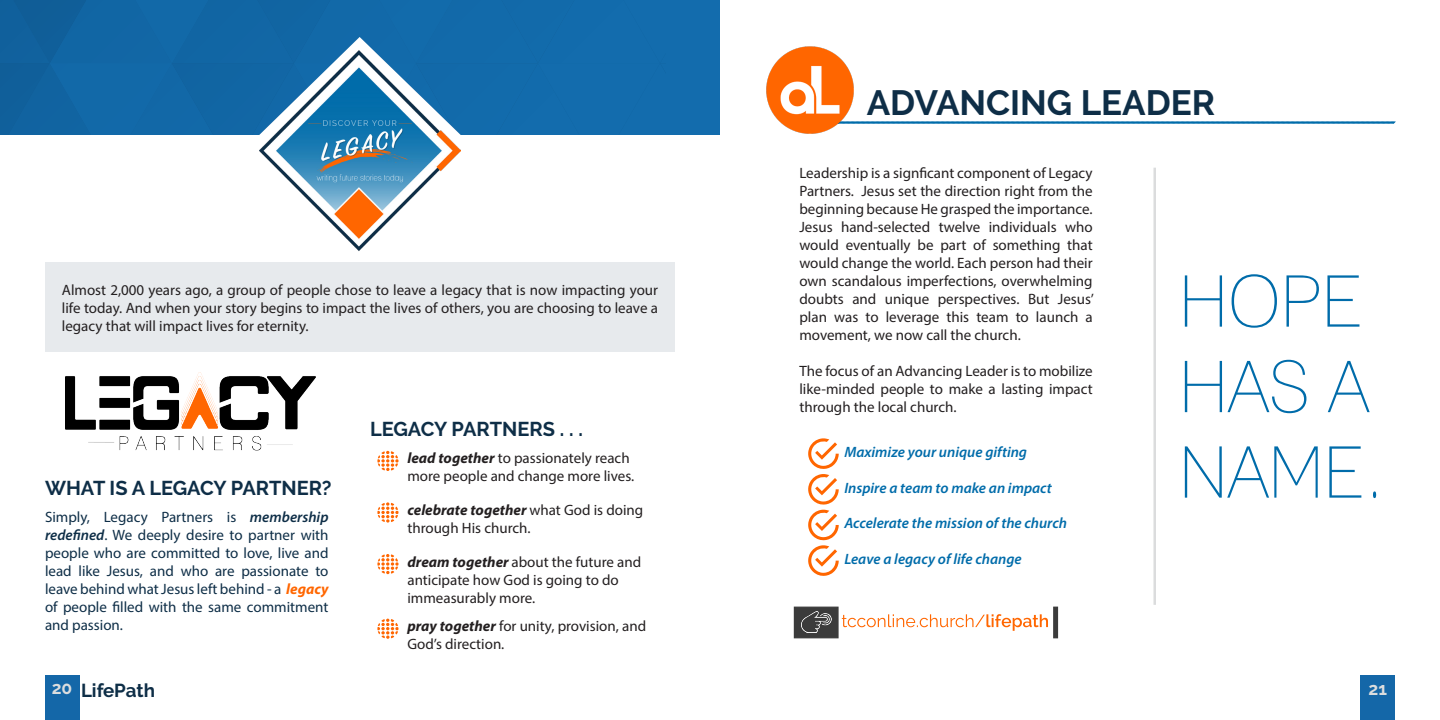
<style>
.page{position:relative;width:1440px;height:720px;background:#fff}
.page>*{position:absolute;margin:0;border:0;box-sizing:border-box;transform-origin:0 0}
.t1{font:condensed 71.25px/85.5px "Lane";color:#006caa}
.Header_1{font:700 35px "Raleway";color:#0e2e47}
.t2{font:700 20px "Raleway";color:#0e2e47}
.t3{font:700 18.75px "Raleway";letter-spacing:-.005em;color:#0e2e47}
.t4{font:700 17.5px "Raleway";color:#dbddde}
.t5{font:15px/18px "Myriad Pro";color:#231f20}
.t6{font:15px/18px "Myriad Pro";color:#0e2e47;text-align:justify}
.t7{font:italic 600 15px "Myriad Pro";color:#006caa}
.s1{font-weight:600;font-style:italic}
.s2{font-weight:700;font-style:italic;color:#f60}
.s3{font-weight:700;font-style:italic}
</style>
<div class="page">
<img style="left:259px;top:135px;width:202px;height:116px">
<div style="left:666px;top:0;width:54px;height:135px;background:#136cad"></div>
<svg style="left:0;top:0;width:666px;height:135px"></svg>
<svg style="left:377px;top:451px;width:21px;height:20px"></svg>
<svg style="left:377px;top:502px;width:21px;height:21px"></svg>
<svg style="left:377px;top:554px;width:21px;height:20px"></svg>
<svg style="left:377px;top:619px;width:21px;height:20px"></svg>
<svg style="left:842px;top:614px;width:206px;height:17px"></svg>
<div style="left:794px;top:607px;width:45px;height:31px;background:#3b3b3b;border:1px solid #3b3b3b"></div>
<img style="left:801px;top:612px;width:30px;height:21px">
<svg style="left:1053px;top:607px;width:5px;height:31px"></svg>
<hr style="left:1153px;top:168px;width:3px;height:437px;background:#dbdcdd">
<div style="left:45px;top:675px;width:34px;height:45px;background:#1467a8"></div>
<div style="left:1361px;top:675px;width:34px;height:45px;background:#1467a8"></div>
<div style="left:45px;top:263px;width:630px;height:89px;background:#e7eaed"></div>
<svg style="left:808px;top:438px;width:31px;height:138px"></svg>
<svg style="left:855px;top:121px;width:541px;height:3px"></svg>
<img style="left:766px;top:46px;width:89px;height:88px">
<img style="left:65px;top:373px;width:251px;height:78px">
<p class="t5" style="left:62px;top:281px;width:598px;text-align:justify">Almost 2,000 years ago, a group of people chose to leave a legacy that is now impacting your life today. And when your story begins to impact the lives of others, you are choosing to leave a legacy that will impact lives for eternity.</p>
<p class="t2" style="left:45px;top:477px;width:288px">WHAT IS A LEGACY PARTNER?</p>
<p class="t6" style="left:45px;top:507px;width:285px">Simply, Legacy Partners is <span class="s1">membership redefined</span>. We deeply desire to partner with people who are committed to love, live and lead like Jesus, and who are passionate to leave behind what Jesus left behind - a <span class="s2">legacy </span>of people filled with the same commitment and passion.</p>
<p class="t2" style="left:370px;top:417px;width:214px">LEGACY PARTNERS . . .</p>
<p class="t5" style="left:407px;top:449px;width:228px"><span class="s3">lead together</span> to passionately reach more people and change more lives.</p>
<p class="t5" style="left:407px;top:501px;width:237px"><span class="s3">celebrate together</span> what God is doing through His church.</p>
<p class="t5" style="left:407px;top:552px;width:235px"><span class="s3">dream together</span> about the future and anticipate how God is going to do immeasurably more.</p>
<p class="t5" style="left:407px;top:617px;width:240px"><span class="s3">pray together</span> for unity, provision, and<br>God’s direction.</p>
<p class="Header_1" style="left:867px;top:83px;width:350px">ADVANCING LEADER</p>
<p class="t5" style="left:799px;top:164px;width:296px;text-align:justify">Leadership is a signficant component of Legacy Partners. Jesus set the direction right from the beginning because He grasped the importance.<br>Jesus hand-selected twelve individuals who would eventually be part of something that would change the world. Each person had their own scandalous imperfections, overwhelming doubts and unique perspectives. But Jesus’ plan was to leverage this team to launch a movement, we now call the church.</p>
<p class="t5" style="left:799px;top:362px;width:295px;text-align:justify">The focus of an Advancing Leader is to mobilize like-minded people to make a lasting impact through the local church.</p>
<p class="t7" style="left:844px;top:442px;width:184px">Maximize your unique gifting</p>
<p class="t7" style="left:844px;top:478px;width:209px">Inspire a team to make an impact</p>
<p class="t7" style="left:844px;top:514px;width:224px">Accelerate the mission of the church</p>
<p class="t7" style="left:844px;top:549px;width:179px">Leave a legacy of life change</p>
<p class="t1" style="left:1179px;top:258px;width:185px">HOPE</p>
<p class="t1" style="left:1179px;top:343px;width:206px">HAS A<br>NAME.</p>
<p class="t3" style="left:52px;top:680px;width:105px"><sup>20</sup> LifePath</p>
<p class="t4" style="left:1369px;top:679px;width:20px">21</p>
</div>
